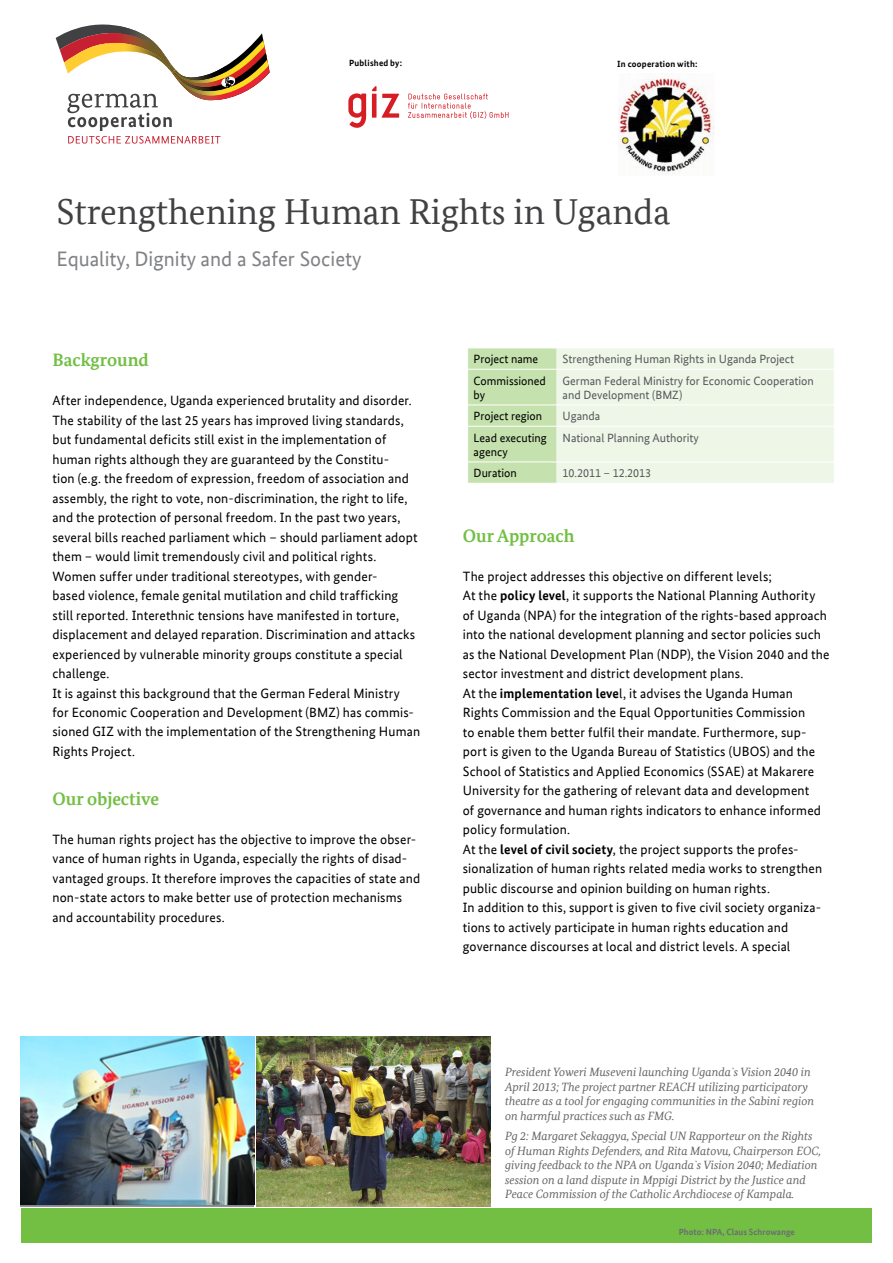
<style>
.page{position:relative;width:893px;height:1263px;background:#fff}
.page>*{position:absolute;margin:0;border:0;box-sizing:border-box;transform-origin:0 0}
.t1{font:36px "Bundes Serif Office";color:#414042}
.t2{font:21px "Bundes Sans Office";color:#808285}
.t3{font:700 18px "Bundes Serif Office";color:#72bf44}
.t4{font:13.5px/19.5px "Bundes Sans Office";letter-spacing:.01em;color:#000}
.t5{font:italic 12px/14.4px "Bundes Serif Office";color:#636466}
.t6{font:12px/14.4px "Bundes Sans Office";color:#58595b}
.t7{font:12px/14.4px "Bundes Sans Office";color:#000}
.t8{font:700 9px "Bundes Sans Office";letter-spacing:.025em;color:#000}
.t9{font:700 9px "Bundes Sans Office";color:#6d6e71}
.s1{font-weight:700}
</style>
<div class="page">
<svg style="left:56px;top:24px;width:214px;height:120px"></svg>
<svg style="left:348px;top:93px;width:18px;height:35px"></svg>
<svg style="left:372px;top:86px;width:27px;height:32px"></svg>
<svg style="left:408px;top:94px;width:100px;height:25px"></svg>
<div style="left:21px;top:1208px;width:851px;height:34px;background:#72bf44"></div>
<svg style="left:468px;top:348px;width:366px;height:135px;background:#e4f1da"></svg>
<hr style="left:468px;top:369px;width:89px;height:1px;background:#fff">
<hr style="left:557px;top:369px;width:277px;height:1px;background:#fff">
<hr style="left:468px;top:405px;width:89px;height:1px;background:#fff">
<hr style="left:557px;top:405px;width:277px;height:1px;background:#fff">
<hr style="left:468px;top:462px;width:89px;height:1px;background:#fff">
<hr style="left:557px;top:462px;width:277px;height:1px;background:#fff">
<hr style="left:468px;top:426px;width:89px;height:1px;background:#fff">
<hr style="left:557px;top:426px;width:277px;height:1px;background:#fff">
<img style="left:20px;top:1036px;width:234px;height:170px">
<img style="left:256px;top:1036px;width:234px;height:170px">
<img style="left:618px;top:73px;width:96px;height:101px">
<p class="t8" style="left:349px;top:58px;width:55px">Published by:</p>
<p class="t8" style="left:617px;top:59px;width:82px">In cooperation with:</p>
<h1 class="t1" style="left:57px;top:190px;width:615px">Strengthening Human Rights in Uganda</h1>
<h2 class="t2" style="left:57px;top:247px;width:307px">Equality, Dignity and a Safer Society</h2>
<h3 class="t3" style="left:52px;top:349px;width:98px">Background</h3>
<p class="t4" style="left:52px;top:391px;width:369px">After independence, Uganda experienced brutality and disorder.<br>The stability of the last 25 years has improved living standards, but fundamental deficits still exist in the implementation of human rights although they are guaranteed by the Constitu-<br>tion (e.g. the freedom of expression, freedom of association and assembly, the right to vote, non-discrimination, the right to life, and the protection of personal freedom. In the past two years, several bills reached parliament which – should parliament adopt them – would limit tremendously civil and political rights.<br>Women suffer under traditional stereotypes, with gender-<br>based violence, female genital mutilation and child trafficking still reported. Interethnic tensions have manifested in torture, displacement and delayed reparation. Discrimination and attacks experienced by vulnerable minority groups constitute a special challenge.<br>It is against this background that the German Federal Ministry<br>for Economic Cooperation and Development (BMZ) has commis&shy;sioned GIZ with the implementation of the Strengthening Human Rights Project.</p>
<h3 class="t3" style="left:52px;top:788px;width:108px">Our objective</h3>
<p class="t4" style="left:52px;top:829px;width:369px">The human rights project has the objective to improve the obser&shy;vance of human rights in Uganda, especially the rights of disad&shy;vantaged groups. It therefore improves the capacities of state and non-state actors to make better use of protection mechanisms and accountability procedures.</p>
<p class="t7" style="left:474px;top:352px;width:66px">Project name</p>
<p class="t6" style="left:563px;top:352px;width:233px">Strengthening Human Rights in Uganda Project</p>
<p class="t7" style="left:474px;top:373px;width:74px">Commissioned by</p>
<p class="t6" style="left:563px;top:373px;width:253px">German Federal Ministry for Economic Cooperation and Development (BMZ)</p>
<p class="t7" style="left:474px;top:409px;width:70px">Project region</p>
<p class="t6" style="left:563px;top:409px;width:39px">Uganda</p>
<p class="t7" style="left:474px;top:430px;width:75px">Lead executing agency</p>
<p class="t6" style="left:563px;top:430px;width:138px">National Planning Authority</p>
<p class="t7" style="left:474px;top:466px;width:45px">Duration</p>
<p class="t6" style="left:563px;top:466px;width:90px">10.2011 – 12.2013</p>
<h3 class="t3" style="left:463px;top:525px;width:113px">Our Approach</h3>
<p class="t4" style="left:463px;top:566px;width:368px">The project addresses this objective on different levels;<br>At the <span class="s1">policy level</span>, it supports the National Planning Authority of Uganda (NPA) for the integration of the rights-based approach into the national development planning and sector policies such as the National Development Plan (NDP), the Vision 2040 and the sector investment and district development plans.<br>At the <span class="s1">implementation leve</span>l, it advises the Uganda Human Rights Commission and the Equal Opportunities Commission<br>to enable them better fulfil their mandate. Furthermore, sup&shy;port is given to the Uganda Bureau of Statistics (UBOS) and the School of Statistics and Applied Economics (SSAE) at Makarere University for the gathering of relevant data and development<br>of governance and human rights indicators to enhance informed policy formulation.<br>At the <span class="s1">level of civil society</span>, the project supports the profes&shy;sionalization of human rights related media works to strengthen public discourse and opinion building on human rights.<br>In addition to this, support is given to five civil society organiza&shy;tions to actively participate in human rights education and governance discourses at local and district levels. A special</p>
<p class="t5" style="left:505px;top:1065px;width:310px">President Yoweri Museveni launching Uganda`s Vision 2040 in April 2013; The project partner REACH utilizing participatory theatre as a tool for engaging communities in the Sabini region on harmful practices such as FMG.</p>
<p class="t5" style="left:505px;top:1129px;width:317px">Pg 2: Margaret Sekaggya, Special UN Rapporteur on the Rights of Human Rights Defenders, and Rita Matovu, Chairperson EOC, giving feedback to the NPA on Uganda`s Vision 2040; Mediation session on a land dispute in Mppigi District by the Justice and Peace Commission of the Catholic Archdiocese of Kampala.</p>
<p class="t9" style="left:679px;top:1227px;width:118px">Photo: NPA, Claus Schrowange</p>
</div>
